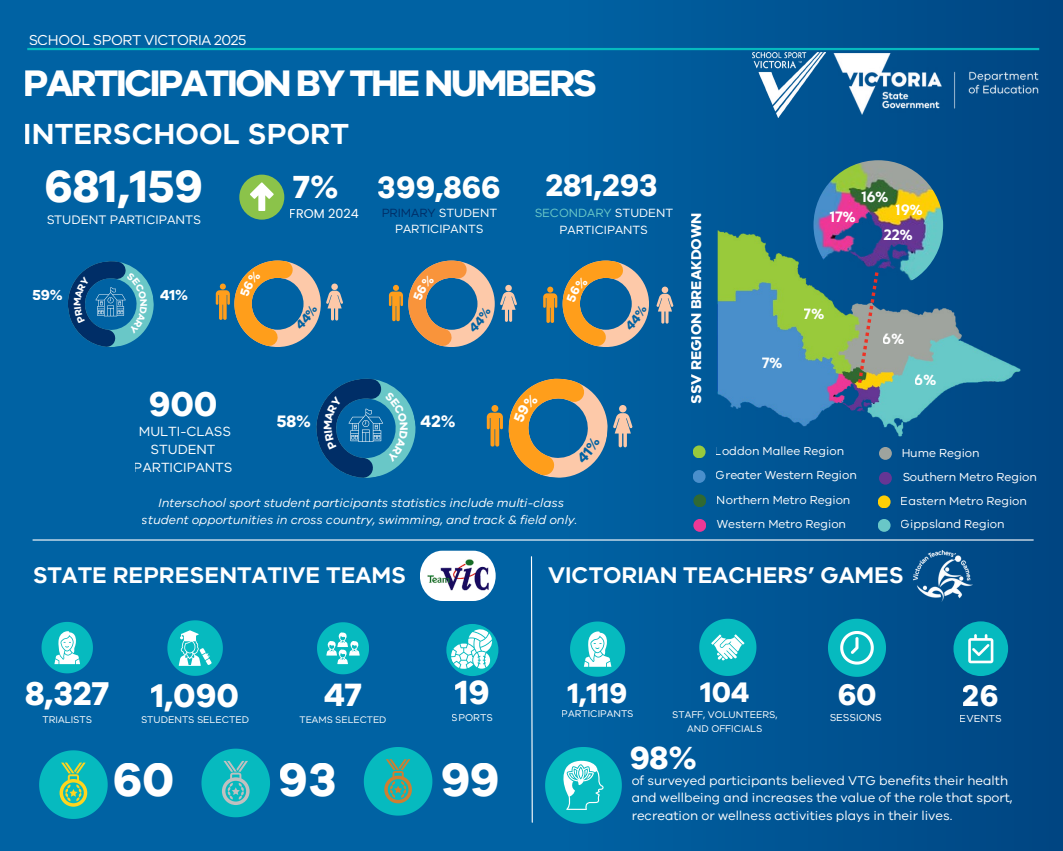
<style>
.page{position:relative;width:1063px;height:851px;background:#fff}
.page>*{position:absolute;margin:0;border:0;box-sizing:border-box;transform-origin:0 0}
.t1{font:700 48.45px "VIC";color:#fff}
.t2{font:700 46.5px "VIC";color:#fffffe}
.t3{font:700 38.1px "VIC";letter-spacing:-.065em;color:#fff}
.t4{font:700 35.55px "VIC";color:#fff}
.t5{font:700 34.65px "VIC";color:#fff}
.t6{font:700 34.05px "VIC";color:#fff}
.t7{font:700 33.9px "VIC";color:#fff}
.t8{font:700 33.3px "VIC";color:#fff}
.t9{font:700 33px "VIC";color:#fff}
.t10{font:700 31.8px "VIC";color:#fffffe}
.t11{font:700 30.75px "VIC";color:#fff}
.t12{font:600 30px "VIC";color:#fff}
.t13{font:700 29.1px "VIC";color:#fff}
.t14{font:600 23.4px "VIC";color:#fff}
.t15{font:700 17.1px "VIC";color:#fff}
.t16{font:700 15px "VIC";color:#fff}
.t17{font:14.85px "VIC";letter-spacing:-.025em;color:#fff}
.t18{font:700 14.7px "VIC";color:#fff}
.t19{font:700 13.95px "Klein Text";color:#fff}
.t20{font:13.65px/18.3px "VIC";color:#fff;text-align:center}
.t21{font:13.05px/17.4px "VIC";color:#fff}
.t22{font:12.75px "VIC";color:#fff}
.t23{font:12.75px "Poppins";color:#fff}
.t24{font:italic 12.45px/16.5px "VIC";color:#fff;text-align:center}
.t25{font:12.3px/16.4px "VIC";color:#fff;text-align:center}
.t26{font:12.3px/16.4px "VIC";color:#fffffe;text-align:center}
.t27{font:12px/24.6px "VIC";color:#fff}
.t28{font:10.5px "VIC";color:#fff}
.t29{font:10.2px "VIC";color:#fff}
.t30{font:10.05px/13.4px "VIC";color:#fff;text-align:center}
.t31{font:9.9px "VIC";color:#fff}
.t32{font:9.75px "VIC";color:#fff}
.s1{color:#002e67}
.s2{color:#69c7c7}
</style>
<div class="page">
<div style="left:0;top:0;width:1063px;height:850px;background:#0062a3"></div>
<svg style="left:530px;top:556px;width:3px;height:267px"></svg>
<div style="left:569px;top:0;width:494px;height:850px;background:linear-gradient(to right,#0162a3,#014582)"></div>
<img style="left:705px;top:223px;width:324px;height:216px">
<img style="left:814px;top:160px;width:129px;height:130px">
<svg style="left:858px;top:272px;width:21px;height:111px;background:#7c8483"></svg>
<svg style="left:389px;top:285px;width:14px;height:37px"></svg>
<div style="left:505px;top:285px;width:7px;height:6px;background:#fdc9a9;border-radius:50%"></div>
<svg style="left:500px;top:292px;width:17px;height:30px"></svg>
<svg style="left:442px;top:263px;width:53px;height:84px"></svg>
<svg style="left:408px;top:260px;width:59px;height:86px"></svg>
<svg style="left:543px;top:286px;width:14px;height:37px"></svg>
<div style="left:662px;top:286px;width:6px;height:7px;background:#fdc9a9;border-radius:50%"></div>
<svg style="left:657px;top:294px;width:16px;height:29px"></svg>
<svg style="left:569px;top:260px;width:80px;height:87px"></svg>
<svg style="left:563px;top:260px;width:60px;height:86px"></svg>
<svg style="left:216px;top:283px;width:14px;height:37px"></svg>
<div style="left:331px;top:283px;width:7px;height:7px;background:#fdc9a9;border-radius:50%"></div>
<svg style="left:326px;top:290px;width:17px;height:30px"></svg>
<svg style="left:269px;top:263px;width:52px;height:84px"></svg>
<svg style="left:234px;top:260px;width:59px;height:86px"></svg>
<img style="left:834px;top:54px;width:205px;height:60px">
<div style="left:693px;top:445px;width:13px;height:13px;background:#99c93d"></div>
<div style="left:693px;top:470px;width:13px;height:13px;background:#4a8fcc"></div>
<div style="left:879px;top:447px;width:13px;height:13px;background:#9ea39e"></div>
<div style="left:693px;top:494px;width:13px;height:13px;background:#306933"></div>
<div style="left:693px;top:519px;width:13px;height:12px;background:#ed3896"></div>
<div style="left:878px;top:495px;width:13px;height:13px;background:#ffcf05"></div>
<div style="left:879px;top:471px;width:13px;height:13px;background:#663694"></div>
<div style="left:878px;top:519px;width:13px;height:12px;background:#69c7c7"></div>
<hr style="left:33px;top:539px;width:1000px;height:1px;background:#fff">
<div style="left:239px;top:175px;width:45px;height:45px;background:#8bc34a;border-radius:50%"></div>
<svg style="left:250px;top:182px;width:24px;height:29px"></svg>
<hr style="left:27px;top:48px;width:1012px;height:2px;background:#06babf">
<img style="left:752px;top:53px;width:73px;height:64px">
<svg style="left:167px;top:620px;width:56px;height:55px"></svg>
<svg style="left:42px;top:622px;width:51px;height:51px"></svg>
<svg style="left:317px;top:622px;width:52px;height:52px"></svg>
<svg style="left:446px;top:624px;width:52px;height:52px"></svg>
<svg style="left:39px;top:750px;width:69px;height:68px"></svg>
<svg style="left:201px;top:748px;width:69px;height:69px"></svg>
<svg style="left:364px;top:747px;width:68px;height:68px"></svg>
<svg style="left:420px;top:550px;width:76px;height:51px;fill:#fff"></svg>
<img style="left:427px;top:558px;width:62px;height:35px">
<svg style="left:699px;top:618px;width:57px;height:57px"></svg>
<svg style="left:570px;top:621px;width:55px;height:55px"></svg>
<svg style="left:828px;top:618px;width:58px;height:58px;background:#1eaabb"></svg>
<svg style="left:953px;top:621px;width:55px;height:55px;background:#07b6bd"></svg>
<svg style="left:968px;top:634px;width:25px;height:29px"></svg>
<svg style="left:545px;top:746px;width:77px;height:77px"></svg>
<img style="left:913px;top:550px;width:60px;height:51px">
<svg style="left:68px;top:261px;width:86px;height:86px"></svg>
<svg style="left:413px;top:275px;width:22px;height:25px"></svg>
<svg style="left:468px;top:307px;width:23px;height:25px"></svg>
<svg style="left:567px;top:276px;width:21px;height:26px"></svg>
<svg style="left:625px;top:305px;width:22px;height:26px"></svg>
<svg style="left:316px;top:378px;width:100px;height:100px"></svg>
<svg style="left:487px;top:378px;width:145px;height:102px"></svg>
<svg style="left:240px;top:271px;width:21px;height:26px"></svg>
<svg style="left:295px;top:304px;width:23px;height:26px"></svg>
<p class="t17" style="left:28px;top:31px;width:219px">SCHOOL SPORT VICTORIA 2025</p>
<h3 class="t3" style="left:24px;top:59px;width:575px">PARTICIPATION BY THE NUMBERS</h3>
<h3 class="t12" style="left:24px;top:116px;width:327px">INTERSCHOOL SPORT</h3>
<h2 class="t2" style="left:45px;top:157px;width:160px">681,159</h2>
<p class="t22" style="left:46px;top:212px;width:156px">STUDENT PARTICIPANTS</p>
<h3 class="t9" style="left:293px;top:166px;width:47px">7%</h3>
<p class="t23" style="left:290px;top:206px;width:70px">FROM 2024</p>
<h3 class="t10" style="left:378px;top:167px;width:124px">399,866</h3>
<p class="t26" style="left:381px;top:204px;width:117px"><span class="s1">PRIMARY</span> STUDENT<br>PARTICIPANTS</p>
<p class="t16" style="left:32px;top:285px;width:32px">59%</p>
<p class="t16" style="left:160px;top:285px;width:30px">41%</p>
<h3 class="t10" style="left:546px;top:166px;width:113px">281,293</h3>
<p class="t25" style="left:534px;top:204px;width:140px"><span class="s2">SECONDARY</span> STUDENT<br>PARTICIPANTS</p>
<h3 class="t4" style="left:149px;top:381px;width:70px">900</h3>
<p class="t20" style="left:134px;top:421px;width:100px">MULTI-CLASS<br>STUDENT<br>PARTICIPANTS</p>
<h3 class="t15" style="left:277px;top:411px;width:36px">58%</h3>
<h3 class="t15" style="left:421px;top:411px;width:36px">42%</h3>
<p class="t24" style="left:142px;top:494px;width:437px">Interschool sport student participants statistics include multi-class student opportunities in cross country, swimming, and track &amp; field only.</p>
<p class="t18" style="left:687px;top:403px;width:193px;rotate:-90deg">SSV REGION BREAKDOWN</p>
<p class="t19" style="left:862px;top:186px;width:28px">16%</p>
<p class="t19" style="left:883px;top:224px;width:31px">22%</p>
<p class="t19" style="left:896px;top:199px;width:28px">19%</p>
<p class="t19" style="left:830px;top:206px;width:28px">17%</p>
<p class="t19" style="left:762px;top:352px;width:22px">7%</p>
<p class="t19" style="left:804px;top:303px;width:22px">7%</p>
<p class="t19" style="left:883px;top:328px;width:23px">6%</p>
<p class="t19" style="left:915px;top:369px;width:23px">6%</p>
<p class="t27" style="left:715px;top:438px;width:143px">Loddon Mallee Region<br>Greater Western Region</p>
<p class="t27" style="left:901px;top:440px;width:80px">Hume Region</p>
<p class="t27" style="left:717px;top:487px;width:135px">Northern Metro Region<br>Western Metro Region</p>
<p class="t27" style="left:901px;top:488px;width:128px">Eastern Metro Region</p>
<p class="t27" style="left:902px;top:464px;width:136px">Southern Metro Region</p>
<p class="t27" style="left:901px;top:511px;width:106px">Gippsland Region</p>
<h3 class="t14" style="left:32px;top:561px;width:375px">STATE REPRESENTATIVE TEAMS</h3>
<h3 class="t14" style="left:548px;top:561px;width:357px">VICTORIAN TEACHERS’ GAMES</h3>
<h3 class="t6" style="left:25px;top:672px;width:86px">8,327</h3>
<h3 class="t7" style="left:151px;top:674px;width:89px">1,090</h3>
<h3 class="t5" style="left:455px;top:670px;width:36px">19</h3>
<h3 class="t8" style="left:324px;top:673px;width:39px">47</h3>
<p class="t30" style="left:43px;top:712px;width:51px">TRIALISTS</p>
<p class="t32" style="left:300px;top:713px;width:88px">TEAMS SELECTED</p>
<p class="t29" style="left:452px;top:711px;width:42px">SPORTS</p>
<p class="t31" style="left:141px;top:713px;width:110px">STUDENTS SELECTED</p>
<h3 class="t13" style="left:568px;top:675px;width:61px">1,119</h3>
<p class="t30" style="left:562px;top:706px;width:73px">PARTICIPANTS</p>
<h3 class="t13" style="left:700px;top:674px;width:50px">104</h3>
<p class="t30" style="left:672px;top:707px;width:107px">STAFF, VOLUNTEERS,<br>AND OFFICIALS</p>
<h3 class="t11" style="left:837px;top:675px;width:41px">60</h3>
<p class="t28" style="left:829px;top:711px;width:54px">SESSIONS</p>
<h3 class="t11" style="left:963px;top:676px;width:37px">26</h3>
<p class="t28" style="left:960px;top:712px;width:44px">EVENTS</p>
<h1 class="t1" style="left:113px;top:750px;width:63px">60</h1>
<h1 class="t1" style="left:279px;top:750px;width:59px">93</h1>
<h1 class="t1" style="left:440px;top:750px;width:61px">99</h1>
<h3 class="t9" style="left:629px;top:737px;width:69px">98%</h3>
<p class="t21" style="left:632px;top:771px;width:383px">of surveyed participants believed VTG benefits their health and wellbeing and increases the value of the role that sport, recreation or wellness activities plays in their lives.</p>
</div>
